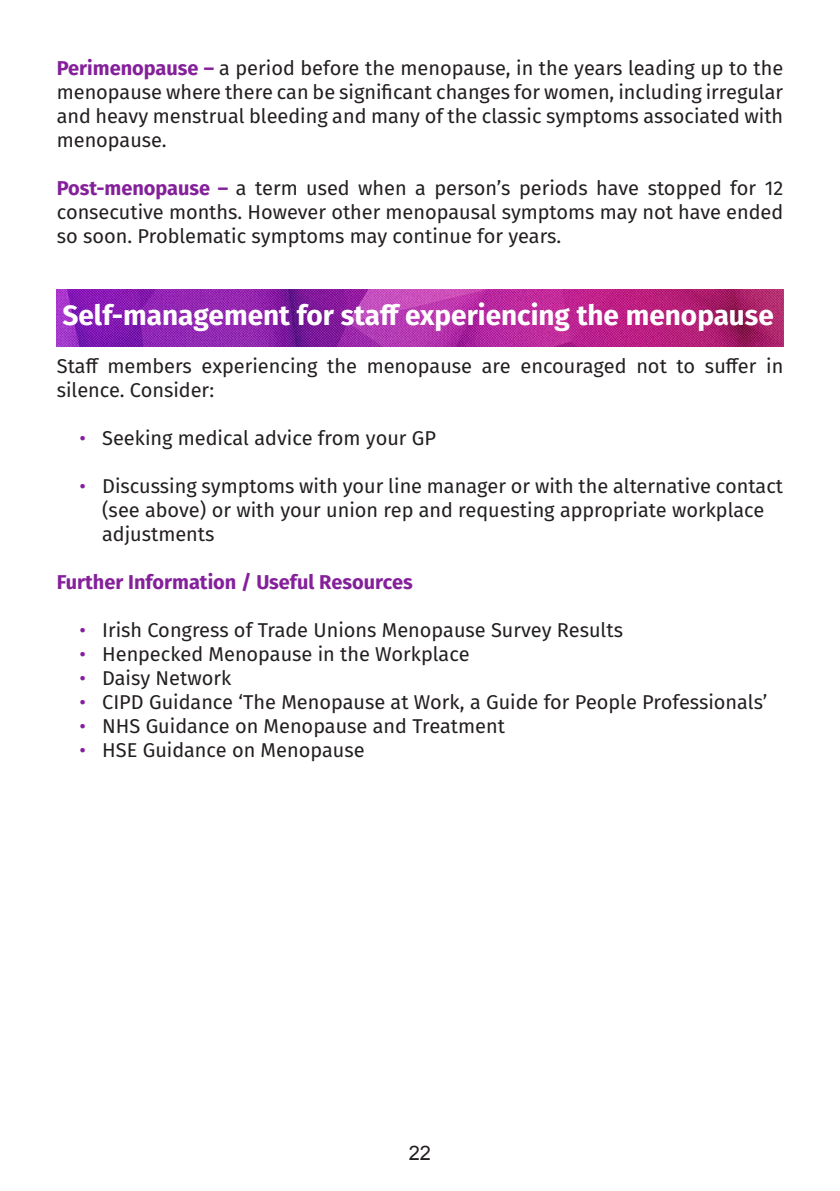
<style>
.page{position:relative;width:840px;height:1191px;background:#fff}
.page>*{position:absolute;margin:0;border:0;box-sizing:border-box;transform-origin:0 0}
.t1{font:700 28px "Fira Sans";color:#fff}
.t2{font:20px/24px "Fira Sans";color:#231f20;text-align:justify}
.t3{font:700 20px "Fira Sans";color:#85209b}
.t4{font:20px "Arial";color:#231f20}
.s1{font-weight:700;color:#85209b}
.s2{color:#85209b}
</style>
<div class="page">
<img style="left:57px;top:290px;width:725px;height:56px">
<p class="t2" style="left:57px;top:56px;width:727px"><span class="s1">Perimenopause –</span> a period before the menopause, in the years leading up to the menopause where there can be significant changes for women, including irregular and heavy menstrual bleeding and many of the classic symptoms associated with menopause.</p>
<p class="t2" style="left:57px;top:176px;width:727px"><span class="s1">Post-menopause –</span> a term used when a person’s periods have stopped for 12 consecutive months. However other menopausal symptoms may not have ended so soon. Problematic symptoms may continue for years.</p>
<p class="t1" style="left:62px;top:292px;width:712px">Self-management for staff experiencing the menopause</p>
<p class="t2" style="left:57px;top:353px;width:727px">Staff members experiencing the menopause are encouraged not to suffer in silence. Consider:</p>
<p class="t2" style="left:79px;top:425px;width:358px"><span class="s2">•</span> Seeking medical advice from your GP</p>
<p class="t2" style="left:79px;top:473px;width:704px"><span class="s2">•</span> Discussing symptoms with your line manager or with the alternative contact</p>
<p class="t2" style="left:102px;top:497px;width:663px">(see above) or with your union rep and requesting appropriate workplace</p>
<p class="t2" style="left:102px;top:521px;width:114px">adjustments</p>
<p class="t3" style="left:57px;top:565px;width:357px">Further Information / Useful Resources</p>
<p class="t2" style="left:79px;top:617px;width:545px"><span class="s2">•</span> Irish Congress of Trade Unions Menopause Survey Results</p>
<p class="t2" style="left:79px;top:641px;width:391px"><span class="s2">•</span> Henpecked Menopause in the Workplace</p>
<p class="t2" style="left:79px;top:665px;width:153px"><span class="s2">•</span> Daisy Network</p>
<p class="t2" style="left:79px;top:689px;width:689px"><span class="s2">•</span> CIPD Guidance ‘The Menopause at Work, a Guide for People Professionals’</p>
<p class="t2" style="left:79px;top:713px;width:426px"><span class="s2">•</span> NHS Guidance on Menopause and Treatment</p>
<p class="t2" style="left:79px;top:737px;width:286px"><span class="s2">•</span> HSE Guidance on Menopause</p>
<p class="t4" style="left:408px;top:1140px;width:24px">22</p>
</div>
